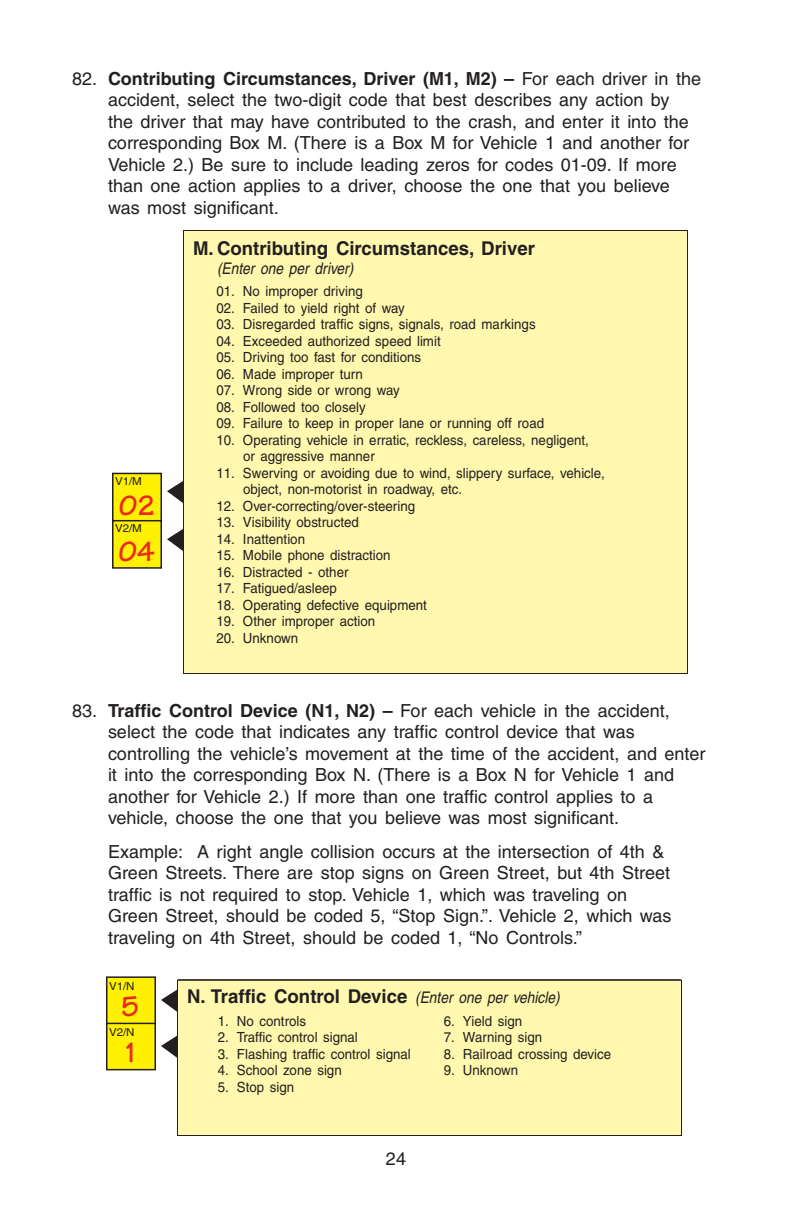
<style>
.page{position:relative;width:792px;height:1224px;background:#fff}
.page>*{position:absolute;margin:0;border:0;box-sizing:border-box;transform-origin:0 0}
.t1{font:700 30px/46px "Tekton";color:#ea2924}
.t2{font:700 19px "Helvetica";color:#231f20}
.t3{font:18px/21.4px "Helvetica";color:#231f20}
.t4{font:italic 16px "Helvetica";color:#231f20;scale:.86 1}
.t5{font:14px/16.6px "Helvetica";color:#231f20;scale:.95 1}
.t6{font:11px "Helvetica";color:#231f20;scale:1.05 1}
.s1{font-weight:700}
.s2{font-weight:400;font-style:italic;font-size:16px}
</style>
<div class="page">
<div style="left:184px;top:230px;width:504px;height:444px;background:#fff8ae"></div>
<svg style="left:112px;top:472px;width:71px;height:97px"></svg>
<div style="left:107px;top:977px;width:48px;height:93px;background:#fff101"></div>
<div style="left:106px;top:976px;width:50px;height:94px;border:2px solid #231f20"></div>
<div style="left:178px;top:980px;width:504px;height:156px;background:#fff8ae"></div>
<div style="left:177px;top:980px;width:505px;height:156px;border:1px solid #231f20"></div>
<hr style="left:178px;top:979px;width:503px;height:1px;background:#231f20">
<svg style="left:161px;top:990px;width:16px;height:22px"></svg>
<svg style="left:161px;top:1036px;width:16px;height:22px"></svg>
<hr style="left:106px;top:1023px;width:50px;height:1px;background:#231f20">
<p class="t3" style="left:108px;top:70px;width:595px;text-indent:-36px">82. <span class="s1">Contributing Circumstances, Driver (M1, M2) –</span> For each driver in the accident, select the two-digit code that best describes any action by<br>the driver that may have contributed to the crash, and enter it into the corresponding Box M. (There is a Box M for Vehicle 1 and another for Vehicle 2.) Be sure to include leading zeros for codes 01-09. If more than one action applies to a driver, choose the one that you believe was most significant.</p>
<p class="t2" style="left:193px;top:241px;width:344px">M. Contributing Circumstances, Driver</p>
<p class="t4" style="left:217px;top:262px;width:163px">(Enter one per driver)</p>
<p class="t5" style="left:217px;top:284px;width:156px">01. No improper driving</p>
<p class="t5" style="left:217px;top:301px;width:200px">02. Failed to yield right of way</p>
<p class="t5" style="left:217px;top:317px;width:337px">03. Disregarded traffic signs, signals, road markings</p>
<p class="t5" style="left:217px;top:334px;width:237px">04. Exceeded authorized speed limit</p>
<p class="t5" style="left:217px;top:350px;width:217px">05. Driving too fast for conditions</p>
<p class="t5" style="left:217px;top:367px;width:156px">06. Made improper turn</p>
<p class="t5" style="left:217px;top:383px;width:194px">07. Wrong side or wrong way</p>
<p class="t5" style="left:217px;top:400px;width:159px">08. Followed too closely</p>
<p class="t5" style="left:217px;top:416px;width:346px">09. Failure to keep in proper lane or running off road</p>
<p class="t5" style="left:243px;top:433px;width:366px;text-indent:-26px">10. Operating vehicle in erratic, reckless, careless, negligent, or aggressive manner</p>
<p class="t5" style="left:243px;top:466px;width:382px;text-indent:-26px">11. Swerving or avoiding due to wind, slippery surface, vehicle, object, non-motorist in roadway, etc.</p>
<p class="t5" style="left:217px;top:499px;width:211px">12. Over-correcting/over-steering</p>
<p class="t5" style="left:217px;top:515px;width:151px">13. Visibility obstructed</p>
<p class="t5" style="left:217px;top:532px;width:95px">14. Inattention</p>
<p class="t5" style="left:217px;top:548px;width:185px">15. Mobile phone distraction</p>
<p class="t5" style="left:217px;top:565px;width:140px">16. Distracted - other</p>
<p class="t5" style="left:217px;top:581px;width:128px">17. Fatigued/asleep</p>
<p class="t5" style="left:217px;top:598px;width:223px">18. Operating defective equipment</p>
<p class="t5" style="left:217px;top:614px;width:169px">19. Other improper action</p>
<p class="t5" style="left:217px;top:631px;width:88px">20. Unknown</p>
<p class="t6" style="left:115px;top:477px;width:27px">V1/M</p>
<p class="t6" style="left:115px;top:524px;width:27px">V2/M</p>
<h1 class="t1" style="left:118px;top:487px;width:38px">02<br>04</h1>
<p class="t3" style="left:108px;top:702px;width:599px;text-indent:-36px">83. <span class="s1">Traffic Control Device (N1, N2) –</span> For each vehicle in the accident, select the code that indicates any traffic control device that was controlling the vehicle’s movement at the time of the accident, and enter it into the corresponding Box N. (There is a Box N for Vehicle 1 and another for Vehicle 2.) If more than one traffic control applies to a vehicle, choose the one that you believe was most significant.</p>
<p class="t3" style="left:108px;top:843px;width:565px">Example: A right angle collision occurs at the intersection of 4th &amp; Green Streets. There are stop signs on Green Street, but 4th Street traffic is not required to stop. Vehicle 1, which was traveling on Green Street, should be coded 5, “Stop Sign.”. Vehicle 2, which was traveling on 4th Street, should be coded 1, “No Controls.”</p>
<p class="t6" style="left:109px;top:982px;width:26px">V1/N</p>
<p class="t6" style="left:109px;top:1028px;width:26px">V2/N</p>
<h1 class="t1" style="left:122px;top:988px;width:19px">5<br>1</h1>
<p class="t2" style="left:187px;top:990px;width:377px">N. Traffic Control Device <span class="s2">(Enter one per vehicle)</span></p>
<p class="t5" style="left:218px;top:1014px;width:94px">1. No controls</p>
<p class="t5" style="left:444px;top:1014px;width:84px">6. Yield sign</p>
<p class="t5" style="left:218px;top:1030px;width:149px">2. Traffic control signal</p>
<p class="t5" style="left:444px;top:1030px;width:105px">7. Warning sign</p>
<p class="t5" style="left:218px;top:1047px;width:205px">3. Flashing traffic control signal</p>
<p class="t5" style="left:444px;top:1047px;width:178px">8. Railroad crossing device</p>
<p class="t5" style="left:218px;top:1063px;width:132px">4. School zone sign</p>
<p class="t5" style="left:444px;top:1063px;width:80px">9. Unknown</p>
<p class="t5" style="left:218px;top:1080px;width:82px">5. Stop sign</p>
<p class="t3" style="left:386px;top:1150px;width:22px">24</p>
</div>
